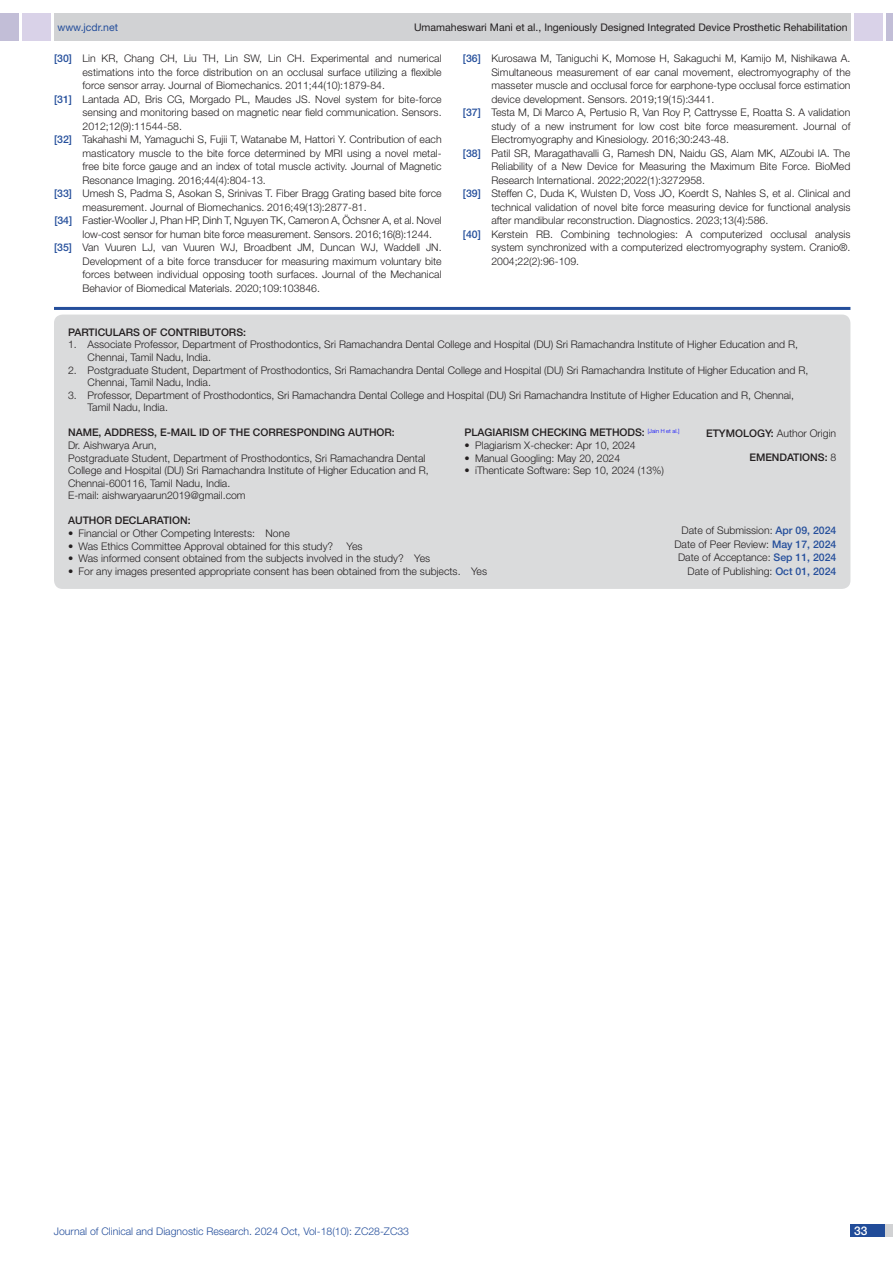
<style>
.page{position:relative;width:893px;height:1263px;background:#fff}
.page>*{position:absolute;margin:0;border:0;box-sizing:border-box;transform-origin:0 0}
.t1{font:500 12px "Helvetica Neue";color:#fff}
.Partic_Contri_Txt{font:300 10.5px/12.6px "Helvetica Neue";color:#231f20}
.Partic_Contri_Head{font:500 10.5px "Helvetica Neue";color:#231f20}
.tb_txt{font:300 10.5px "Helvetica Neue";color:#231f20}
.t2{font:10.5px "Helvetica Neue";color:#231f20}
.t3{font:300 10.5px "Helvetica Neue";color:#244e9b}
.Partic_Contri_Head-2{font:300 10.5px "Helvetica Neue";color:#231f20}
.t4{font:10.5px "Helvetica Neue";color:#244e9b}
.s1{font-weight:500;color:#244e9b}
.s2{font-weight:500}
.s3{font-weight:300}
</style>
<div class="page">
<div style="left:54px;top:13px;width:796px;height:28px;background:#d1d2d4"></div>
<div style="left:0;top:13px;width:19px;height:28px;background:#c2bed7"></div>
<div style="left:22px;top:13px;width:29px;height:28px;background:#d9d2e8"></div>
<div style="left:886px;top:13px;width:7px;height:28px;background:#c2bed7"></div>
<div style="left:854px;top:13px;width:29px;height:28px;background:#d9d2e8"></div>
<div style="left:850px;top:1224px;width:43px;height:13px;background:#d1d2d4"></div>
<div style="left:850px;top:1224px;width:35px;height:13px;background:#214c99"></div>
<hr style="left:54px;top:307px;width:796px;height:3px;background:#244e9b">
<div style="left:54px;top:315px;width:796px;height:274px;background:#dadbdc;border-radius:9px"></div>
<p class="t4" style="left:57px;top:21px;width:62px">www.jcdr.net</p>
<p class="t2" style="left:414px;top:21px;width:435px">Umamaheswari Mani et al., Ingeniously Designed Integrated Device Prosthetic Rehabilitation</p>
<p class="Partic_Contri_Txt" style="left:54px;top:52px;width:389px"><span class="s1">[30]</span> Lin KR, Chang CH, Liu TH, Lin SW, Lin CH. Experimental and numerical</p>
<p class="Partic_Contri_Txt" style="left:82px;top:66px;width:361px">estimations into the force distribution on an occlusal surface utilizing a flexible</p>
<p class="Partic_Contri_Txt" style="left:82px;top:79px;width:304px">force sensor array. Journal of Biomechanics. 2011;44(10):1879-84.</p>
<p class="Partic_Contri_Txt" style="left:54px;top:93px;width:389px"><span class="s1">[31]</span> Lantada AD, Bris CG, Morgado PL, Maudes JS. Novel system for bite-force</p>
<p class="Partic_Contri_Txt" style="left:82px;top:106px;width:361px">sensing and monitoring based on magnetic near field communication. Sensors.</p>
<p class="Partic_Contri_Txt" style="left:82px;top:120px;width:101px">2012;12(9):11544-58.</p>
<p class="Partic_Contri_Txt" style="left:54px;top:133px;width:389px"><span class="s1">[32]</span> Takahashi M, Yamaguchi S, Fujii T, Watanabe M, Hattori Y. Contribution of each</p>
<p class="Partic_Contri_Txt" style="left:82px;top:147px;width:361px">masticatory muscle to the bite force determined by MRI using a novel metal-</p>
<p class="Partic_Contri_Txt" style="left:82px;top:160px;width:361px">free bite force gauge and an index of total muscle activity. Journal of Magnetic</p>
<p class="Partic_Contri_Txt" style="left:82px;top:174px;width:185px">Resonance Imaging. 2016;44(4):804-13.</p>
<p class="Partic_Contri_Txt" style="left:54px;top:187px;width:389px"><span class="s1">[33]</span> Umesh S, Padma S, Asokan S, Srinivas T. Fiber Bragg Grating based bite force</p>
<p class="Partic_Contri_Txt" style="left:82px;top:201px;width:286px">measurement. Journal of Biomechanics. 2016;49(13):2877-81.</p>
<p class="Partic_Contri_Txt" style="left:55px;top:214px;width:389px"><span class="s1">[34]</span> Fastier-Wooller J, Phan HP, Dinh T, Nguyen TK, Cameron A, Öchsner A, et al. Novel</p>
<p class="Partic_Contri_Txt" style="left:82px;top:228px;width:351px">low-cost sensor for human bite force measurement. Sensors. 2016;16(8):1244.</p>
<p class="Partic_Contri_Txt" style="left:54px;top:241px;width:389px"><span class="s1">[35]</span> Van Vuuren LJ, van Vuuren WJ, Broadbent JM, Duncan WJ, Waddell JN.</p>
<p class="Partic_Contri_Txt" style="left:82px;top:255px;width:361px">Development of a bite force transducer for measuring maximum voluntary bite</p>
<p class="Partic_Contri_Txt" style="left:82px;top:268px;width:361px">forces between individual opposing tooth surfaces. Journal of the Mechanical</p>
<p class="Partic_Contri_Txt" style="left:82px;top:282px;width:239px">Behavior of Biomedical Materials. 2020;109:103846.</p>
<p class="Partic_Contri_Txt" style="left:463px;top:52px;width:389px"><span class="s1">[36]</span> Kurosawa M, Taniguchi K, Momose H, Sakaguchi M, Kamijo M, Nishikawa A.</p>
<p class="Partic_Contri_Txt" style="left:491px;top:66px;width:361px">Simultaneous measurement of ear canal movement, electromyography of the</p>
<p class="Partic_Contri_Txt" style="left:491px;top:79px;width:361px">masseter muscle and occlusal force for earphone-type occlusal force estimation</p>
<p class="Partic_Contri_Txt" style="left:491px;top:93px;width:225px">device development. Sensors. 2019;19(15):3441.</p>
<p class="Partic_Contri_Txt" style="left:463px;top:106px;width:389px"><span class="s1">[37]</span> Testa M, Di Marco A, Pertusio R, Van Roy P, Cattrysse E, Roatta S. A validation</p>
<p class="Partic_Contri_Txt" style="left:491px;top:120px;width:361px">study of a new instrument for low cost bite force measurement. Journal of</p>
<p class="Partic_Contri_Txt" style="left:491px;top:133px;width:239px">Electromyography and Kinesiology. 2016;30:243-48.</p>
<p class="Partic_Contri_Txt" style="left:463px;top:147px;width:389px"><span class="s1">[38]</span> Patil SR, Maragathavalli G, Ramesh DN, Naidu GS, Alam MK, AlZoubi IA. The</p>
<p class="Partic_Contri_Txt" style="left:491px;top:160px;width:361px">Reliability of a New Device for Measuring the Maximum Bite Force. BioMed</p>
<p class="Partic_Contri_Txt" style="left:491px;top:174px;width:215px">Research International. 2022;2022(1):3272958.</p>
<p class="Partic_Contri_Txt" style="left:463px;top:187px;width:389px"><span class="s1">[39]</span> Steffen C, Duda K, Wulsten D, Voss JO, Koerdt S, Nahles S, et al. Clinical and</p>
<p class="Partic_Contri_Txt" style="left:491px;top:201px;width:361px">technical validation of novel bite force measuring device for functional analysis</p>
<p class="Partic_Contri_Txt" style="left:491px;top:214px;width:278px">after mandibular reconstruction. Diagnostics. 2023;13(4):586.</p>
<p class="Partic_Contri_Txt" style="left:463px;top:228px;width:389px"><span class="s1">[40]</span> Kerstein RB. Combining technologies: A computerized occlusal analysis</p>
<p class="Partic_Contri_Txt" style="left:491px;top:241px;width:361px">system synchronized with a computerized electromyography system. Cranio®.</p>
<p class="Partic_Contri_Txt" style="left:491px;top:255px;width:89px">2004;22(2):96-109.</p>
<p class="Partic_Contri_Head" style="left:68px;top:326px;width:179px">PARTICULARS OF CONTRI BUTORS:</p>
<p class="Partic_Contri_Txt" style="left:88px;top:338px;width:712px;text-indent:-20px">1. Associate Professor, Department of Prosthodontics, Sri Ramachandra Dental College and Hospital (DU) Sri Ramachandra Institute of Higher Education and R,<br>Chennai, Tamil Nadu, India.</p>
<p class="Partic_Contri_Txt" style="left:88px;top:363px;width:722px;text-indent:-20px">2. Postgraduate Student, Department of Prosthodontics, Sri Ramachandra Dental College and Hospital (DU) Sri Ramachandra Institute of Higher Education and R,<br>Chennai, Tamil Nadu, India.</p>
<p class="Partic_Contri_Txt" style="left:88px;top:389px;width:708px;text-indent:-20px">3. Professor, Department of Prosthodontics, Sri Ramachandra Dental College and Hospital (DU) Sri Ramachandra Institute of Higher Education and R, Chennai,<br>Tamil Nadu, India.</p>
<p class="Partic_Contri_Head" style="left:465px;top:426px;width:34px">PLAGIARI</p>
<p class="Partic_Contri_Head" style="left:513px;top:426px;width:168px">SM CHECKING METHODS: <sup>[Jain</sup> <sup>H</sup> <sup>et</sup> <sup>al.]</sup></p>
<p class="tb_txt" style="left:465px;top:439px;width:173px">• Plagiarism X-checker: Apr 10, 2024</p>
<p class="tb_txt" style="left:465px;top:451px;width:157px">• Manual Googling: May 20, 2024</p>
<p class="tb_txt" style="left:465px;top:464px;width:201px">• iThenticate Software: Sep 10, 2024 (13%)</p>
<p class="Partic_Contri_Head" style="left:68px;top:426px;width:9px">NAME</p>
<p class="Partic_Contri_Head" style="left:99px;top:426px;width:80px">, ADDRESS, E-MAI</p>
<p class="Partic_Contri_Head" style="left:190px;top:426px;width:79px">L ID OF THE CORRE</p>
<p class="Partic_Contri_Head" style="left:290px;top:426px;width:88px">SPON DING AUTHOR</p>
<p class="Partic_Contri_Head" style="left:392px;top:426px;width:4px">:</p>
<p class="Partic_Contri_Txt" style="left:68px;top:439px;width:90px">Dr. Aishwarya Arun,</p>
<p class="Partic_Contri_Txt" style="left:68px;top:451px;width:362px">Postgraduate Student, Department of Prosthodontics, Sri Ramachandra Dental<br>College and Hospital (DU) Sri Ramachandra Institute of Higher Education and R,<br>Chennai-600116, Tamil Nadu, India.</p>
<p class="Partic_Contri_Txt" style="left:68px;top:489px;width:179px">E-mail: aishwaryaarun2019@gmail.com</p>
<p class="Partic_Contri_Head-2" style="left:706px;top:427px;width:132px"><span class="s2">ETYMOLOGY:</span> Author Origin</p>
<p class="Partic_Contri_Head" style="left:749px;top:451px;width:88px">EMENDATIONS: <span class="s3">8</span></p>
<p class="Partic_Contri_Head" style="left:68px;top:514px;width:8px">AUT</p>
<p class="Partic_Contri_Head" style="left:89px;top:514px;width:103px">HOR DECLARATION:</p>
<p class="Partic_Contri_Txt" style="left:68px;top:527px;width:223px">• Financial or Other Competing Interests: None</p>
<p class="Partic_Contri_Txt" style="left:68px;top:539px;width:267px">• Was Ethics Committee Approval obtained for this study?</p>
<p class="Partic_Contri_Txt" style="left:347px;top:539px;width:17px">Yes</p>
<p class="Partic_Contri_Txt" style="left:68px;top:552px;width:364px">• Was informed consent obtained from the subjects involved in the study? Yes</p>
<p class="Partic_Contri_Txt" style="left:68px;top:564px;width:420px">• For any images presented appropriate consent has been obtained from the subjects. Yes</p>
<p class="Partic_Contri_Txt" style="left:682px;top:524px;width:156px">Date of Submission: <span class="s1">APR 09, 2024</span></p>
<p class="Partic_Contri_Txt" style="left:674px;top:537px;width:164px">Date of Peer Review: <span class="s1">MAY 17, 2024</span></p>
<p class="Partic_Contri_Txt" style="left:678px;top:551px;width:160px">Date of Acceptance: <span class="s1">SEP 11, 2024</span></p>
<p class="Partic_Contri_Txt" style="left:688px;top:564px;width:150px">Date of Publishing: <span class="s1">OCT 01, 2024</span></p>
<p class="t3" style="left:54px;top:1225px;width:357px">Journal of Clinical and Diagnostic Research. 2024 Oct, Vol-18(10): ZC28-ZC33</p>
<p class="t1" style="left:854px;top:1223px;width:15px">33</p>
</div>
